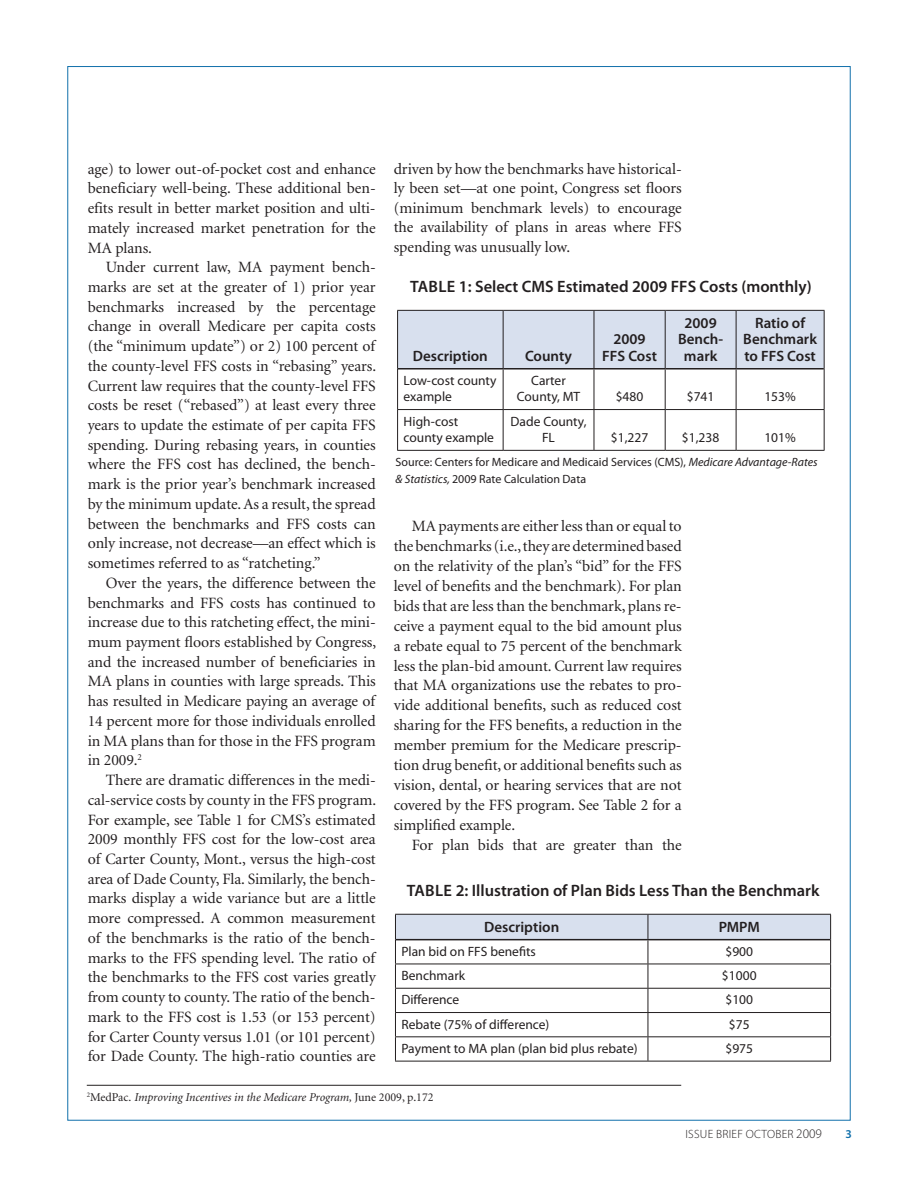
<style>
.page{position:relative;width:918px;height:1188px;background:#fff}
.page>*{position:absolute;margin:0;border:0;box-sizing:border-box;transform-origin:0 0}
.t1{font:600 16.5px "Myriad Pro";color:#231f20}
.t2{font:15.75px/19.6px "Minion";letter-spacing:-.005em;color:#231f20;text-align:justify}
.t3{font:600 15px/16.5px "Myriad Pro";color:#231f20;text-align:center}
.t4{font:13.5px/16.5px "Myriad Pro";color:#231f20}
.t5{font:12px/16.5px "Myriad Pro";color:#231f20}
.t6{font:italic 12px "Minion";color:#231f20}
.t7{font:300 12px "Myriad Pro";letter-spacing:.02em;color:#231f20}
.t8{font:600 12px "Myriad Pro";color:#1170ab}
.s1{font-style:italic}
.s2{font-style:normal}
.s3{font-size:13.2px}
</style>
<div class="page">
<hr style="left:87px;top:1085px;width:594px;height:1px;background:#231f20">
<svg style="left:395px;top:914px;width:436px;height:147px"></svg>
<hr style="left:395px;top:1061px;width:253px;height:1px;background:#231f20">
<hr style="left:648px;top:1061px;width:183px;height:1px;background:#231f20">
<hr style="left:396px;top:939px;width:252px;height:1px;background:#231f20">
<hr style="left:648px;top:939px;width:182px;height:1px;background:#231f20">
<div style="left:398px;top:311px;width:426px;height:57px;background:#d8e0ee"></div>
<hr style="left:397px;top:310px;width:106px;height:1px;background:#231f20">
<hr style="left:397px;top:311px;width:1px;height:58px;background:#231f20">
<hr style="left:503px;top:310px;width:91px;height:1px;background:#231f20">
<hr style="left:503px;top:311px;width:1px;height:57px;background:#231f20">
<hr style="left:594px;top:310px;width:71px;height:1px;background:#231f20">
<hr style="left:594px;top:311px;width:1px;height:57px;background:#231f20">
<hr style="left:665px;top:310px;width:71px;height:1px;background:#231f20">
<hr style="left:665px;top:311px;width:1px;height:57px;background:#231f20">
<hr style="left:736px;top:310px;width:89px;height:1px;background:#231f20">
<hr style="left:736px;top:311px;width:1px;height:57px;background:#231f20">
<hr style="left:824px;top:311px;width:1px;height:58px;background:#231f20">
<hr style="left:397px;top:369px;width:1px;height:40px;background:#231f20">
<hr style="left:503px;top:370px;width:1px;height:39px;background:#231f20">
<hr style="left:594px;top:370px;width:1px;height:39px;background:#231f20">
<hr style="left:665px;top:370px;width:1px;height:39px;background:#231f20">
<hr style="left:736px;top:370px;width:1px;height:39px;background:#231f20">
<hr style="left:824px;top:369px;width:1px;height:40px;background:#231f20">
<hr style="left:397px;top:409px;width:106px;height:1px;background:#231f20">
<hr style="left:397px;top:410px;width:1px;height:40px;background:#231f20">
<hr style="left:503px;top:409px;width:91px;height:1px;background:#231f20">
<hr style="left:503px;top:410px;width:1px;height:40px;background:#231f20">
<hr style="left:594px;top:409px;width:71px;height:1px;background:#231f20">
<hr style="left:594px;top:410px;width:1px;height:40px;background:#231f20">
<hr style="left:665px;top:409px;width:71px;height:1px;background:#231f20">
<hr style="left:665px;top:410px;width:1px;height:40px;background:#231f20">
<hr style="left:736px;top:409px;width:89px;height:1px;background:#231f20">
<hr style="left:736px;top:410px;width:1px;height:40px;background:#231f20">
<hr style="left:824px;top:410px;width:1px;height:40px;background:#231f20">
<hr style="left:397px;top:450px;width:106px;height:1px;background:#231f20">
<hr style="left:503px;top:450px;width:91px;height:1px;background:#231f20">
<hr style="left:594px;top:450px;width:71px;height:1px;background:#231f20">
<hr style="left:665px;top:450px;width:71px;height:1px;background:#231f20">
<hr style="left:736px;top:450px;width:89px;height:1px;background:#231f20">
<hr style="left:398px;top:368px;width:105px;height:2px;background:#231f20">
<hr style="left:503px;top:368px;width:91px;height:2px;background:#231f20">
<hr style="left:594px;top:368px;width:71px;height:2px;background:#231f20">
<hr style="left:665px;top:368px;width:71px;height:2px;background:#231f20">
<hr style="left:736px;top:368px;width:88px;height:2px;background:#231f20">
<p class="t2" style="left:88px;top:159px;width:290px">age) to lower out-of-pocket cost and enhance beneficiary well-being. These additional ben&shy;efits result in better market position and ulti&shy;mately increased market penetration for the MA plans.</p>
<p class="t2" style="left:88px;top:258px;width:290px;text-indent:18px">Under current law, MA payment bench&shy;marks are set at the greater of 1) prior year benchmarks increased by the percentage change in overall Medicare per capita costs (the “minimum update”) or 2) 100 percent of the county-level FFS costs in “rebasing” years.<br>Current law requires that the county-level FFS costs be reset (“rebased”) at least every three years to update the estimate of per capita FFS spending. During rebasing years, in counties where the FFS cost has declined, the bench&shy;mark is the prior year’s benchmark increased by the minimum update. As a result, the spread between the benchmarks and FFS costs can only increase, not decrease—an effect which is sometimes referred to as “ratcheting.”</p>
<p class="t2" style="left:88px;top:574px;width:290px;text-indent:18px">Over the years, the difference between the benchmarks and FFS costs has continued to increase due to this ratcheting effect, the mini&shy;mum payment floors established by Congress, and the increased number of beneficiaries in MA plans in counties with large spreads. This has resulted in Medicare paying an average of 14 percent more for those individuals enrolled in MA plans than for those in the FFS program in 2009.<sup>2</sup></p>
<p class="t2" style="left:88px;top:771px;width:290px;text-indent:18px">There are dramatic differences in the medi&shy;cal-service costs by county in the FFS program.<br>For example, see Table 1 for CMS’s estimated 2009 monthly FFS cost for the low-cost area of Carter County, Mont., versus the high-cost area of Dade County, Fla. Similarly, the bench&shy;marks display a wide variance but are a little more compressed. A common measurement of the benchmarks is the ratio of the bench&shy;marks to the FFS spending level. The ratio of the benchmarks to the FFS cost varies greatly from county to county. The ratio of the bench&shy;mark to the FFS cost is 1.53 (or 153 percent) for Carter County versus 1.01 (or 101 percent) for Dade County. The high-ratio counties are</p>
<p class="t2" style="left:394px;top:159px;width:290px">driven by how the benchmarks have historical&shy;ly been set—at one point, Congress set floors (minimum benchmark levels) to encourage the availability of plans in areas where FFS spending was unusually low.</p>
<p class="t1" style="left:410px;top:276px;width:403px">Table 1: Select CMS Estimated 2009 FFS Costs (monthly)</p>
<p class="t3" style="left:413px;top:347px;width:77px">Description</p>
<p class="t3" style="left:525px;top:347px;width:48px">County</p>
<p class="t4" style="left:404px;top:372px;width:95px">Low-cost county example</p>
<p class="t4" style="left:517px;top:372px;width:65px;text-align:center">Carter<br>County, MT</p>
<p class="t3" style="left:602px;top:330px;width:56px">2009<br>FFS Cost</p>
<p class="t3" style="left:678px;top:314px;width:47px">2009<br>Bench&shy;mark</p>
<p class="t3" style="left:743px;top:314px;width:75px">Ratio of<br>Benchmark to FFS Cost</p>
<p class="t4" style="left:616px;top:388px;width:29px">$480</p>
<p class="t4" style="left:687px;top:388px;width:29px">$741</p>
<p class="t4" style="left:764px;top:388px;width:33px">153%</p>
<p class="t4" style="left:404px;top:413px;width:92px">High-cost county example</p>
<p class="t4" style="left:511px;top:413px;width:77px;text-align:center">Dade County,<br>FL</p>
<p class="t4" style="left:611px;top:429px;width:39px">$1,227</p>
<p class="t4" style="left:682px;top:429px;width:39px">$1,238</p>
<p class="t4" style="left:764px;top:429px;width:33px">101%</p>
<p class="t5" style="left:396px;top:454px;width:424px">Source: Centers for Medicare and Medicaid Services (CMS), <span class="s1">Medicare Advantage-Rates &amp; Statistics,</span> 2009 Rate Calculation Data</p>
<p class="t2" style="left:394px;top:516px;width:290px;text-indent:18px">MA payments are either less than or equal to the benchmarks (i.e., they are determined based on the relativity of the plan’s “bid” for the FFS level of benefits and the benchmark). For plan bids that are less than the benchmark, plans re&shy;ceive a payment equal to the bid amount plus a rebate equal to 75 percent of the benchmark less the plan-bid amount. Current law requires that MA organizations use the rebates to pro&shy;vide additional benefits, such as reduced cost sharing for the FFS benefits, a reduction in the member premium for the Medicare prescrip&shy;tion drug benefit, or additional benefits such as vision, dental, or hearing services that are not covered by the FFS program. See Table 2 for a simplified example.</p>
<p class="t2" style="left:412px;top:836px;width:271px">For plan bids that are greater than the</p>
<p class="t1" style="left:407px;top:880px;width:414px">Table 2: Illustration of Plan Bids Less Than the Benchmark</p>
<p class="t3" style="left:484px;top:918px;width:77px">Description</p>
<p class="t3" style="left:719px;top:918px;width:43px">PMPM</p>
<p class="t4" style="left:401px;top:943px;width:136px">Plan bid on FFS benefits</p>
<p class="t4" style="left:725px;top:943px;width:29px">$900</p>
<p class="t4" style="left:401px;top:967px;width:65px">Benchmark</p>
<p class="t4" style="left:722px;top:967px;width:36px">$1000</p>
<p class="t4" style="left:401px;top:991px;width:59px">Difference</p>
<p class="t4" style="left:725px;top:991px;width:29px">$100</p>
<p class="t4" style="left:401px;top:1016px;width:150px">Rebate (75% of difference)</p>
<p class="t4" style="left:729px;top:1016px;width:22px">$75</p>
<p class="t4" style="left:401px;top:1040px;width:238px">Payment to MA plan (plan bid plus rebate)</p>
<p class="t4" style="left:725px;top:1040px;width:29px">$975</p>
<p class="t6" style="left:87px;top:1091px;width:348px"><sup>2</sup><span class="s2">MedPac.</span> Improving Incentives in the Medicare Program, <span class="s2">June 2009, p.172</span></p>
<p class="t7" style="left:686px;top:1128px;width:10px">ISSUE</p>
<p class="t7" style="left:716px;top:1128px;width:107px">BRIE F OCTOBER <span class="s3">2009</span></p>
<p class="t8" style="left:846px;top:1126px;width:8px">3</p>
</div>
